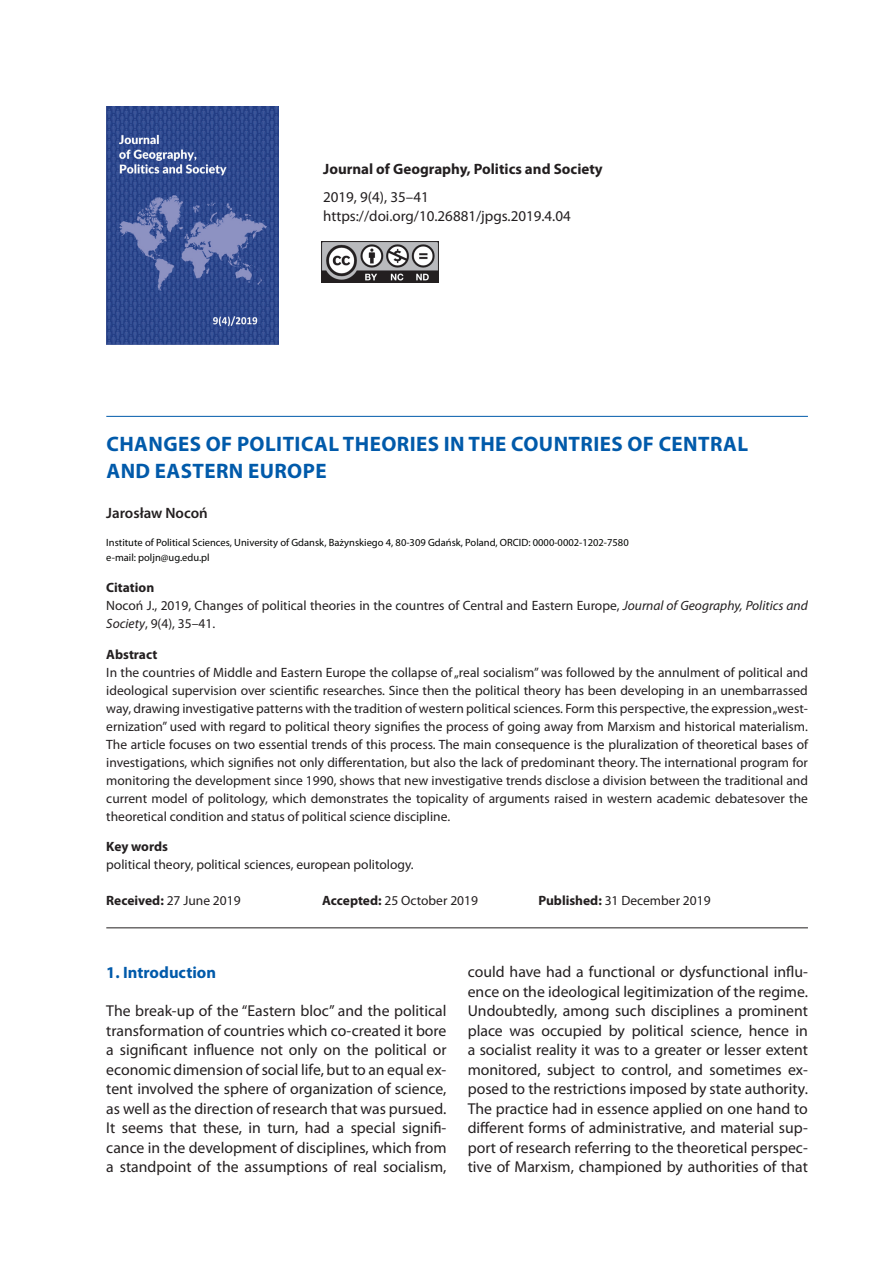
<style>
.page{position:relative;width:893px;height:1263px;background:#fff}
.page>*{position:absolute;margin:0;border:0;box-sizing:border-box;transform-origin:0 0}
.t1{font:700 21px/27px "Myriad Pro";letter-spacing:.02em;color:#015aaa}
.t2{font:700 16.5px "Myriad Pro";color:#015aaa}
.t3{font:15.75px/19.5px "Myriad Pro";color:#231f20;text-align:justify}
.t4{font:15px/19.5px "Myriad Pro";color:#231f20}
.t5{font:700 15px "Myriad Pro";color:#231f20}
.t6{font:600 15px "Myriad Pro";color:#231f20}
.t7{font:13.5px/18px "Myriad Pro";color:#231f20}
.t8{font:700 13.5px "Myriad Pro";color:#231f20}
.t9{font:10.5px/15px "Myriad Pro";color:#040503}
.s1{font-weight:700}
.s2{font-style:italic}
</style>
<div class="page">
<img style="left:106px;top:107px;width:173px;height:238px">
<hr style="left:106px;top:416px;width:702px;height:1px;background:#015aaa">
<hr style="left:106px;top:927px;width:702px;height:1px;background:#231f20">
<img style="left:322px;top:241px;width:116px;height:41px">
<p class="t5" style="left:323px;top:159px;width:281px">Journal of Geography, Politics and Society</p>
<p class="t4" style="left:323px;top:187px;width:249px">2019, 9(4), 35–41 https://doi.org/10.26881/jpgs.2019.4.04</p>
<h1 class="t1" style="left:107px;top:429px;width:643px">CHANGES OF POLITICAL THEORIES IN THE COUNTRIES OF CENTRAL<br>AND EASTERN EUROPE</h1>
<p class="t6" style="left:106px;top:504px;width:103px">Jarosław Nocoń</p>
<p class="t9" style="left:106px;top:535px;width:524px">Institute of Political Sciences, University of Gdansk, Bażynskiego 4, 80-309 Gdańsk, Poland, ORCID: 0000-0002-1202-7580 e-mail: poljn@ug.edu.pl</p>
<p class="t7" style="left:106px;top:578px;width:703px"><span class="s1">Citation<br></span>Nocoń J., 2019, Changes of political theories in the countres of Central and Eastern Europe, <span class="s2">Journal of Geography, Politics and<br>Society</span>, 9(4), 35–41.</p>
<p class="t8" style="left:106px;top:645px;width:53px">Abstract</p>
<p class="t7" style="left:106px;top:663px;width:703px;text-align:justify">In the countries of Middle and Eastern Europe the collapse of „real socialism” was followed by the annulment of political and ideological supervision over scientific researches. Since then the political theory has been developing in an unembarrassed way, drawing investigative patterns with the tradition of western political sciences. Form this perspective, the expression „west&shy;ernization” used with regard to political theory signifies the process of going away from Marxism and historical materialism.<br>The article focuses on two essential trends of this process. The main consequence is the pluralization of theoretical bases of investigations, which signifies not only differentation, but also the lack of predominant theory. The international program for monitoring the development since 1990, shows that new investigative trends disclose a division between the traditional and current model of politology, which demonstrates the topicality of arguments raised in western academic debatesover the theoretical condition and status of political science discipline.</p>
<p class="t8" style="left:106px;top:838px;width:63px">Key words</p>
<p class="t7" style="left:106px;top:855px;width:309px">political theory, political sciences, european politology.</p>
<p class="t7" style="left:106px;top:892px;width:136px"><span class="s1">Received:</span> 27 June 2019</p>
<p class="t7" style="left:322px;top:892px;width:157px"><span class="s1">Accepted:</span> 25 October 2019</p>
<p class="t7" style="left:538px;top:892px;width:174px"><span class="s1">Published:</span> 31 December 2019</p>
<p class="t2" style="left:106px;top:961px;width:111px">1. Introduction</p>
<p class="t3" style="left:106px;top:1001px;width:342px">The break-up of the “Eastern bloc” and the political transformation of countries which co-created it bore a significant influence not only on the political or economic dimension of social life, but to an equal ex&shy;tent involved the sphere of organization of science, as well as the direction of research that was pursued.<br>It seems that these, in turn, had a special signifi&shy;cance in the development of disciplines, which from a standpoint of the assumptions of real socialism,</p>
<p class="t3" style="left:468px;top:962px;width:342px">could have had a functional or dysfunctional influ&shy;ence on the ideological legitimization of the regime.<br>Undoubtedly, among such disciplines a prominent place was occupied by political science, hence in a socialist reality it was to a greater or lesser extent monitored, subject to control, and sometimes ex&shy;posed to the restrictions imposed by state authority.<br>The practice had in essence applied on one hand to different forms of administrative, and material sup&shy;port of research referring to the theoretical perspec&shy;tive of Marxism, championed by authorities of that</p>
</div>
